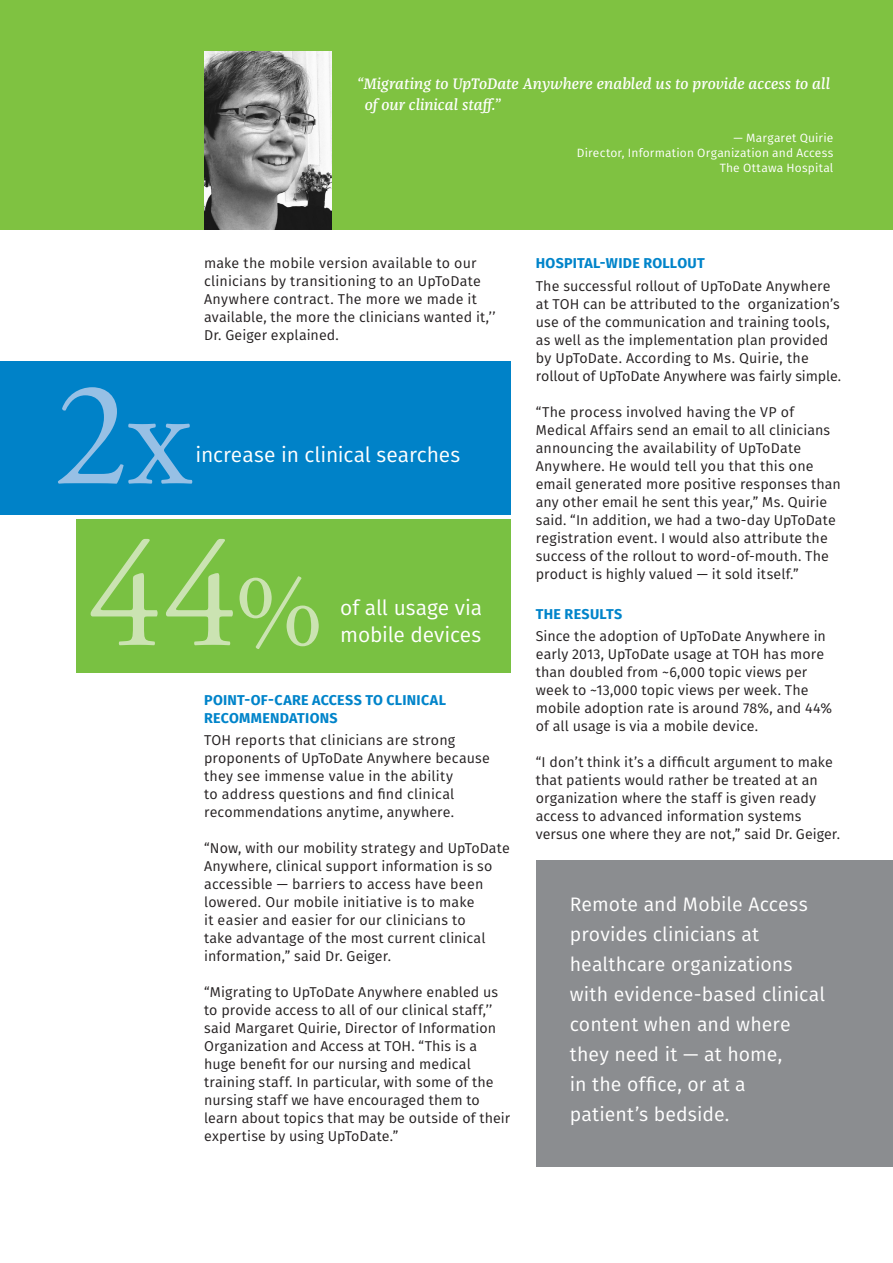
<style>
.page{position:relative;width:893px;height:1263px;background:#fff}
.page>*{position:absolute;margin:0;border:0;box-sizing:border-box;transform-origin:0 0}
.t1{font:150px "Adobe Garamond Pro";color:#cbe3b2}
.t2{font:150px "Adobe Garamond Pro";color:#97c0e5}
.t3{font:21px/27px "Fira Sans";letter-spacing:-.005em;color:#fff}
.t4{font:19.5px/30px "Fira Sans";letter-spacing:.005em;color:#fff}
.t5{font:italic 500 15.75px/21px "Franziska Pro";color:#fff}
.t6{font:14.25px/18px "Fira Sans";letter-spacing:.01em;color:#231f20}
.t7{font:700 14.25px/18px "Fira Sans";letter-spacing:.02em;color:#0084ca}
.t8{font:12px/15px "Fira Sans";letter-spacing:.015em;color:#fff;text-align:right}
.s1{font-size:105px}
</style>
<div class="page">
<div style="left:0;top:0;width:893px;height:230px;background:#7fc241"></div>
<div style="left:536px;top:860px;width:356px;height:307px;background:#8b8d90"></div>
<img style="left:204px;top:51px;width:128px;height:179px">
<div style="left:77px;top:519px;width:434px;height:153px;background:#79c142"></div>
<div style="left:0;top:362px;width:510px;height:153px;background:#0082c8"></div>
<p class="t5" style="left:365px;top:73px;width:467px;text-indent:-8px">“Migrating to UpToDate Anywhere enabled us to provide access to all of our clinical staff.”</p>
<p class="t8" style="left:577px;top:130px;width:258px">— Margaret Quirie<br>Director, Information Organization and Access<br>The Ottawa Hospital</p>
<p class="t6" style="left:204px;top:254px;width:293px">make the mobile version available to our clinicians by transitioning to an UpToDate Anywhere contract. The more we made it available, the more the clinicians wanted it,’’ Dr. Geiger explained.</p>
<h1 class="t2" style="left:54px;top:346px;width:140px">2x</h1>
<h2 class="t3" style="left:196px;top:441px;width:266px">increase in clinical searches</h2>
<h1 class="t1" style="left:88px;top:507px;width:237px">44<span class="s1">%</span></h1>
<h2 class="t3" style="left:340px;top:594px;width:143px">of all usage via mobile devices</h2>
<p class="t7" style="left:204px;top:690px;width:243px">POINT-OF-CARE ACCESS TO CLINICAL<br>RECOMMENDATIONS</p>
<p class="t6" style="left:204px;top:731px;width:287px">TOH reports that clinicians are strong proponents of UpToDate Anywhere because they see immense value in the ability<br>to address questions and find clinical recommendations anytime, anywhere.</p>
<p class="t6" style="left:204px;top:839px;width:307px">“Now, with our mobility strategy and UpToDate Anywhere, clinical support information is so accessible — barriers to access have been lowered. Our mobile initiative is to make<br>it easier and easier for our clinicians to<br>take advantage of the most current clinical information,” said Dr. Geiger.</p>
<p class="t6" style="left:204px;top:983px;width:308px">“Migrating to UpToDate Anywhere enabled us to provide access to all of our clinical staff,’’ said Margaret Quirie, Director of Information Organization and Access at TOH. “This is a huge benefit for our nursing and medical training staff. In particular, with some of the nursing staff we have encouraged them to learn about topics that may be outside of their expertise by using UpToDate.”</p>
<p class="t7" style="left:536px;top:253px;width:170px">HOSPITAL-WIDE ROLLOUT</p>
<p class="t6" style="left:536px;top:276px;width:307px">The successful rollout of UpToDate Anywhere at TOH can be attributed to the organization’s use of the communication and training tools, as well as the implementation plan provided by UpToDate. According to Ms. Quirie, the rollout of UpToDate Anywhere was fairly simple.</p>
<p class="t6" style="left:536px;top:402px;width:307px">“The process involved having the VP of Medical Affairs send an email to all clinicians announcing the availability of UpToDate Anywhere. He would tell you that this one email generated more positive responses than any other email he sent this year,” Ms. Quirie said. “In addition, we had a two-day UpToDate registration event. I would also attribute the success of the rollout to word-of-mouth. The product is highly valued — it sold itself.”</p>
<p class="t7" style="left:536px;top:604px;width:88px">THE RESULTS</p>
<p class="t6" style="left:536px;top:627px;width:298px">Since the adoption of UpToDate Anywhere in early 2013, UpToDate usage at TOH has more than doubled from ~6,000 topic views per week to ~13,000 topic views per week. The mobile adoption rate is around 78%, and 44% of all usage is via a mobile device.</p>
<p class="t6" style="left:536px;top:753px;width:306px">“I don’t think it’s a difficult argument to make that patients would rather be treated at an organization where the staff is given ready access to advanced information systems versus one where they are not,” said Dr. Geiger.</p>
<h3 class="t4" style="left:570px;top:889px;width:257px">Remote and Mobile Access provides clinicians at healthcare organizations with evidence-based clinical content when and where they need it — at home,<br>in the office, or at a patient’s bedside.</h3>
</div>
